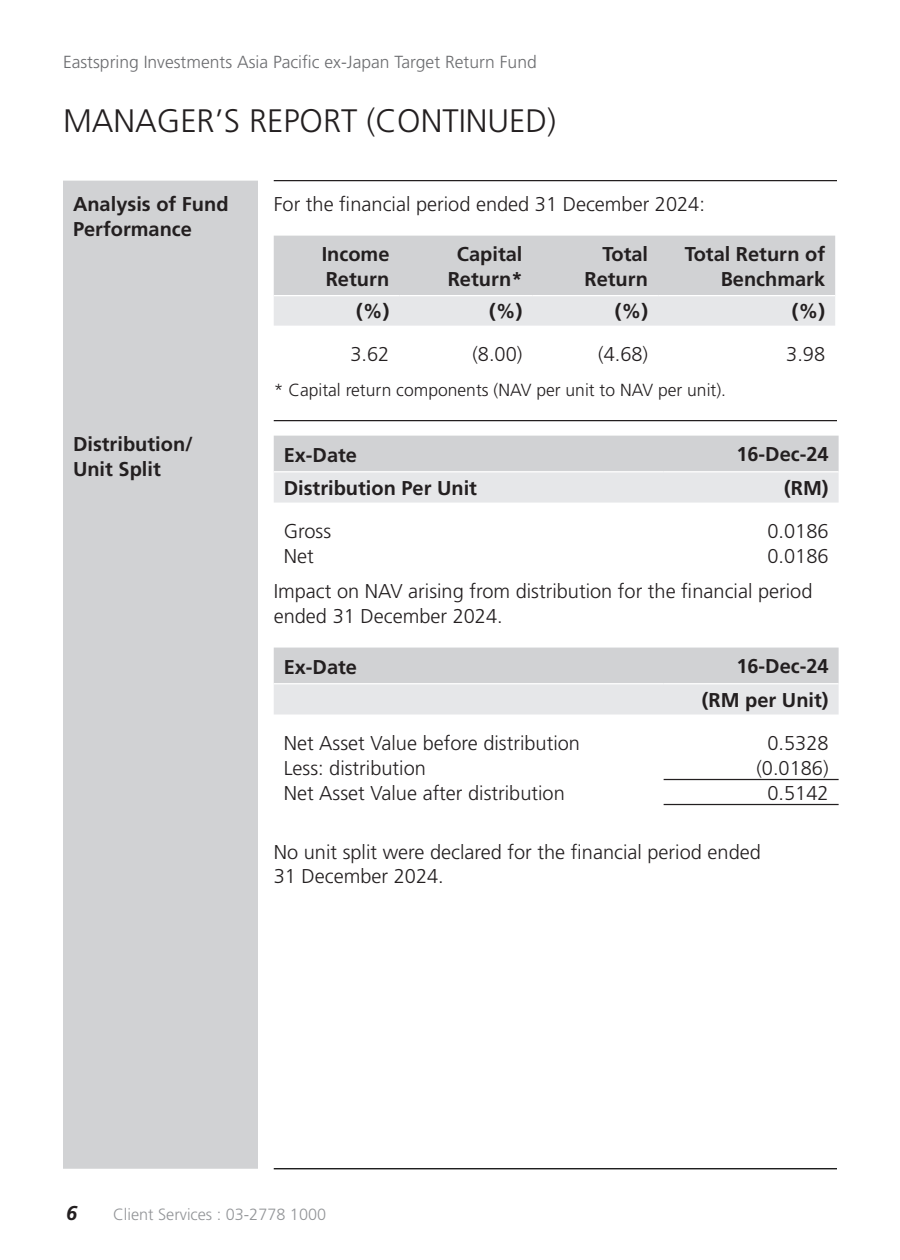
<style>
.page{position:relative;width:900px;height:1260px;background:#fff}
.page>*{position:absolute;margin:0;border:0;box-sizing:border-box;transform-origin:0 0}
.t1{font:300 32.5px "Frutiger LT Std";color:#231f20}
.t2{font:300 20px/35px "Frutiger LT Std";color:#231f20}
.t3{font:700 20px/25px "Frutiger LT Std";color:#231f20}
.t4{font:italic 700 20px "Frutiger LT Std";color:#231f20}
.t5{font:300 17.5px "Frutiger LT Std";color:#6c6d70}
.t6{font:300 17.5px "Frutiger LT Std";color:#231f20}
.t7{font:300 16.25px "Frutiger LT Std";color:#939598}
</style>
<div class="page">
<div style="left:63px;top:181px;width:195px;height:988px;background:#d1d2d4"></div>
<hr style="left:274px;top:420px;width:563px;height:1px;background:#231f20">
<hr style="left:274px;top:180px;width:563px;height:1px;background:#231f20">
<hr style="left:274px;top:1168px;width:563px;height:1px;background:#000">
<svg style="left:274px;top:236px;width:561px;height:90px;background:#d8d9db"></svg>
<hr style="left:274px;top:295px;width:125px;height:1px;background:#fff">
<hr style="left:399px;top:295px;width:134px;height:1px;background:#fff">
<hr style="left:532px;top:295px;width:126px;height:1px;background:#fff">
<hr style="left:658px;top:295px;width:177px;height:1px;background:#fff">
<svg style="left:274px;top:436px;width:565px;height:67px;background:#dbdcde"></svg>
<hr style="left:274px;top:471px;width:390px;height:1px;background:#fff">
<hr style="left:664px;top:471px;width:175px;height:1px;background:#fff">
<svg style="left:274px;top:648px;width:565px;height:67px;background:#dbdcde"></svg>
<hr style="left:664px;top:804px;width:175px;height:1px;background:#231f20">
<hr style="left:664px;top:779px;width:175px;height:1px;background:#231f20">
<hr style="left:274px;top:683px;width:390px;height:1px;background:#fff">
<hr style="left:664px;top:683px;width:175px;height:1px;background:#fff">
<p class="t5" style="left:63px;top:52px;width:475px">Eastspring Investments Asia Pacific ex-Japan Target Return Fund</p>
<h1 class="t1" style="left:63px;top:103px;width:495px">MANAGER’S REPORT (CONTINUED)</h1>
<p class="t3" style="left:73px;top:191px;width:157px">Analysis of Fund<br>Performance</p>
<p class="t2" style="left:274px;top:187px;width:433px">For the financial period ended 31 December 2024:</p>
<p class="t3" style="left:322px;top:241px;width:69px">Income<br>Return</p>
<p class="t3" style="left:448px;top:241px;width:76px;text-align:center">Capital<br>Return*</p>
<p class="t3" style="left:584px;top:241px;width:65px;text-align:right">Total<br>Return</p>
<p class="t3" style="left:685px;top:241px;width:142px;text-align:right">Total Return of<br>Benchmark</p>
<p class="t3" style="left:356px;top:299px;width:35px">(%)</p>
<p class="t3" style="left:489px;top:299px;width:35px">(%)</p>
<p class="t3" style="left:615px;top:299px;width:35px">(%)</p>
<p class="t3" style="left:792px;top:299px;width:35px">(%)</p>
<p class="t2" style="left:350px;top:337px;width:40px">3.62</p>
<p class="t2" style="left:472px;top:337px;width:52px">(8.00)</p>
<p class="t2" style="left:598px;top:337px;width:52px">(4.68)</p>
<p class="t2" style="left:786px;top:337px;width:40px">3.98</p>
<p class="t6" style="left:274px;top:380px;width:454px">* Capital return components (NAV per unit to NAV per unit).</p>
<p class="t3" style="left:73px;top:431px;width:121px">Distribution/<br>Unit Split</p>
<p class="t3" style="left:284px;top:442px;width:75px">Ex-Date</p>
<p class="t3" style="left:736px;top:442px;width:94px">16-Dec-24</p>
<p class="t3" style="left:284px;top:476px;width:195px">Distribution Per Unit</p>
<p class="t3" style="left:784px;top:476px;width:46px">(RM)</p>
<p class="t2" style="left:284px;top:513px;width:49px">Gross</p>
<p class="t2" style="left:767px;top:513px;width:63px">0.0186</p>
<p class="t2" style="left:284px;top:538px;width:31px">Net</p>
<p class="t2" style="left:274px;top:538px;width:556px;text-indent:494px">0.0186<br>Impact on NAV arising from distribution for the financial period</p>
<p class="t2" style="left:274px;top:598px;width:230px">ended 31 December 2024.</p>
<p class="t3" style="left:284px;top:654px;width:75px">Ex-Date</p>
<p class="t3" style="left:702px;top:649px;width:128px;line-height:33.8px;text-align:right">16-Dec-24 (RM per Unit)</p>
<p class="t2" style="left:284px;top:725px;width:298px">Net Asset Value before distribution</p>
<p class="t2" style="left:767px;top:725px;width:63px">0.5328</p>
<p class="t2" style="left:284px;top:750px;width:144px">Less: distribution</p>
<p class="t2" style="left:756px;top:750px;width:74px">(0.0186)</p>
<p class="t2" style="left:284px;top:775px;width:283px">Net Asset Value after distribution</p>
<p class="t2" style="left:767px;top:775px;width:63px">0.5142</p>
<p class="t2" style="left:274px;top:840px;width:489px;line-height:24px">No unit split were declared for the financial period ended<br>31 December 2024.</p>
<p class="t4" style="left:66px;top:1201px;width:13px">6</p>
<p class="t7" style="left:113px;top:1205px;width:215px">Client Services : 03-2778 1000</p>
</div>
